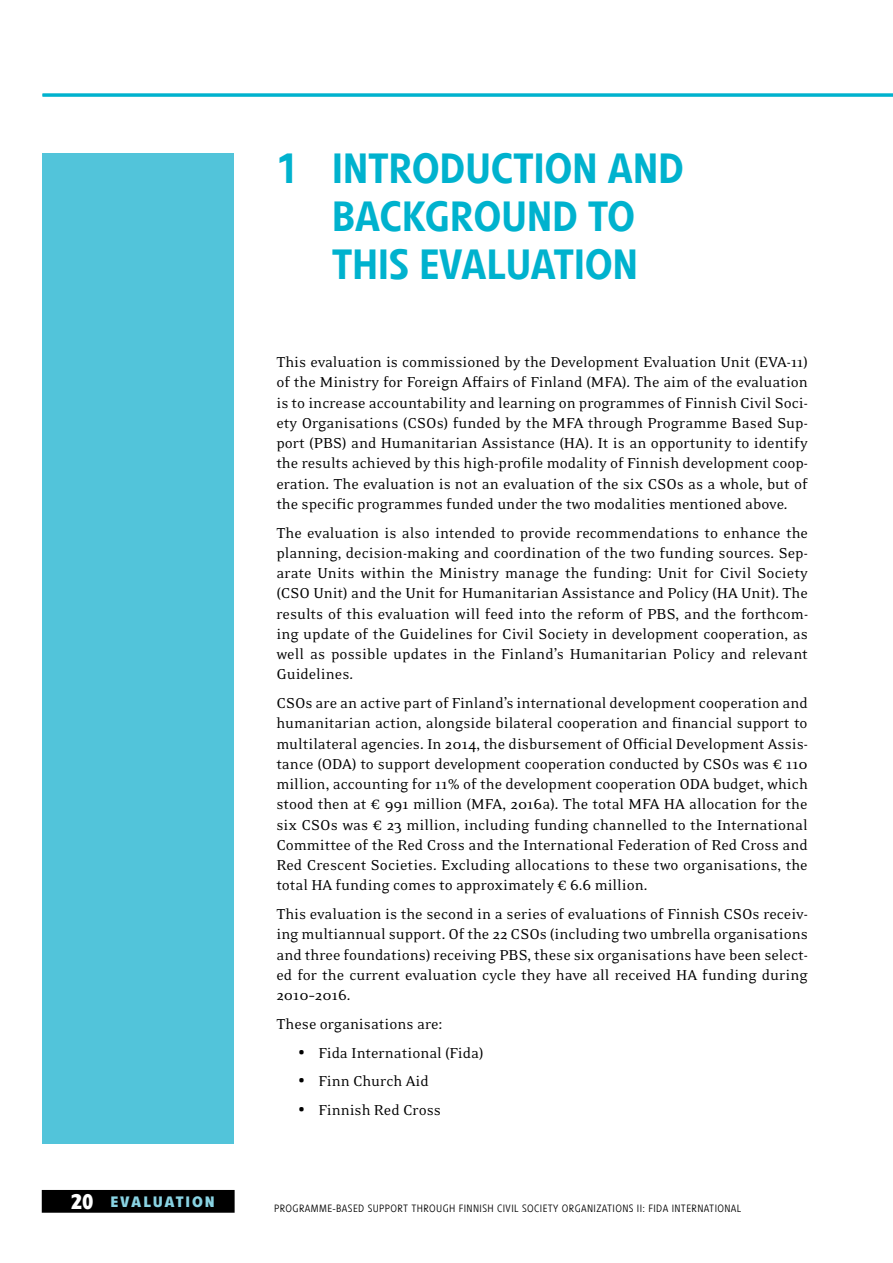
<style>
.page{position:relative;width:893px;height:1263px;background:#fff}
.page>*{position:absolute;margin:0;border:0;box-sizing:border-box;transform-origin:0 0}
.t1{font:500 42px/48px "Veto Com";letter-spacing:-.01em;color:#00b2ce;text-align:center}
.t2{font:16.5px/20.2px "Eidetic Neo OT";color:#000;text-align:justify}
.t3{font:700 15px "Veto Com";letter-spacing:.12em;color:#89d3e3;scale:1.05 1}
.t4{font:300 10.5px "Veto Com";letter-spacing:.035em;color:#000}
.s1{font-family:"Veto Com"}
.s2{font-size:21px;color:#fff}
</style>
<div class="page">
<div style="left:43px;top:1191px;width:191px;height:21px;background:#000"></div>
<div style="left:42px;top:1190px;width:193px;height:23px;border:2px solid #000"></div>
<div style="left:43px;top:153px;width:191px;height:991px;background:#52c4da"></div>
<hr style="left:43px;top:94px;width:850px;height:3px;background:#00b2ce">
<h1 class="t1" style="left:276px;top:145px;width:409px">1 INTRODUCTION AND<br>BACKGROUND TO<br>THIS EVALUATION</h1>
<p class="t2" style="left:276px;top:352px;width:533px">This evaluation is commissioned by the Development Evaluation Unit (EVA-11) of the Ministry for Foreign Affairs of Finland (MFA). The aim of the evaluation is to increase accountability and learning on programmes of Finnish Civil Soci&shy;ety Organisations (CSOs) funded by the MFA through Programme Based Sup&shy;port (PBS) and Humanitarian Assistance (HA). It is an opportunity to identify the results achieved by this high-profile modality of Finnish development coop&shy;eration. The evaluation is not an evaluation of the six CSOs as a whole, but of the specific programmes funded under the two modalities mentioned above.</p>
<p class="t2" style="left:276px;top:523px;width:533px">The evaluation is also intended to provide recommendations to enhance the planning, decision-making and coordination of the two funding sources. Sep&shy;arate Units within the Ministry manage the funding: Unit for Civil Society (CSO Unit) and the Unit for Humanitarian Assistance and Policy (HA Unit). The results of this evaluation will feed into the reform of PBS, and the forthcom&shy;ing update of the Guidelines for Civil Society in development cooperation, as well as possible updates in the Finland’s Humanitarian Policy and relevant Guidelines.</p>
<p class="t2" style="left:276px;top:693px;width:533px">CSOs are an active part of Finland’s international development cooperation and humanitarian action, alongside bilateral cooperation and financial support to multilateral agencies. In 2014, the disbursement of Official Development Assis&shy;tance (ODA) to support development cooperation conducted by CSOs was € 110 million, accounting for 11% of the development cooperation ODA budget, which stood then at € 991 million (MFA, 2016a). The total MFA HA allocation for the six CSOs was € 23 million, including funding channelled to the International Committee of the Red Cross and the International Federation of Red Cross and Red Crescent Societies. Excluding allocations to these two organisations, the total HA funding comes to approximately € 6.6 million.</p>
<p class="t2" style="left:276px;top:904px;width:533px">This evaluation is the second in a series of evaluations of Finnish CSOs receiv&shy;ing multiannual support. Of the 22 CSOs (including two umbrella organisations and three foundations) receiving PBS, these six organisations have been select&shy;ed for the current evaluation cycle they have all received HA funding during 2010–2016.</p>
<p class="t2" style="left:276px;top:1014px;width:168px">These organisations are:</p>
<p class="t2" style="left:297px;top:1043px;width:188px"><span class="s1">•</span> Fida International (Fida)</p>
<p class="t2" style="left:297px;top:1071px;width:133px"><span class="s1">•</span> Finn Church Aid</p>
<p class="t2" style="left:297px;top:1100px;width:145px"><span class="s1">•</span> Finnish Red Cross</p>
<p class="t3" style="left:71px;top:1192px;width:139px"><span class="s2">20</span> EVALUATION</p>
<p class="t4" style="left:274px;top:1202px;width:469px">PROGRAMME-BASED SUPPORT THROUGH FINNISH CIVIL SOCIETY ORGANIZATIONS II: FIDA INTERNATIONAL</p>
</div>
